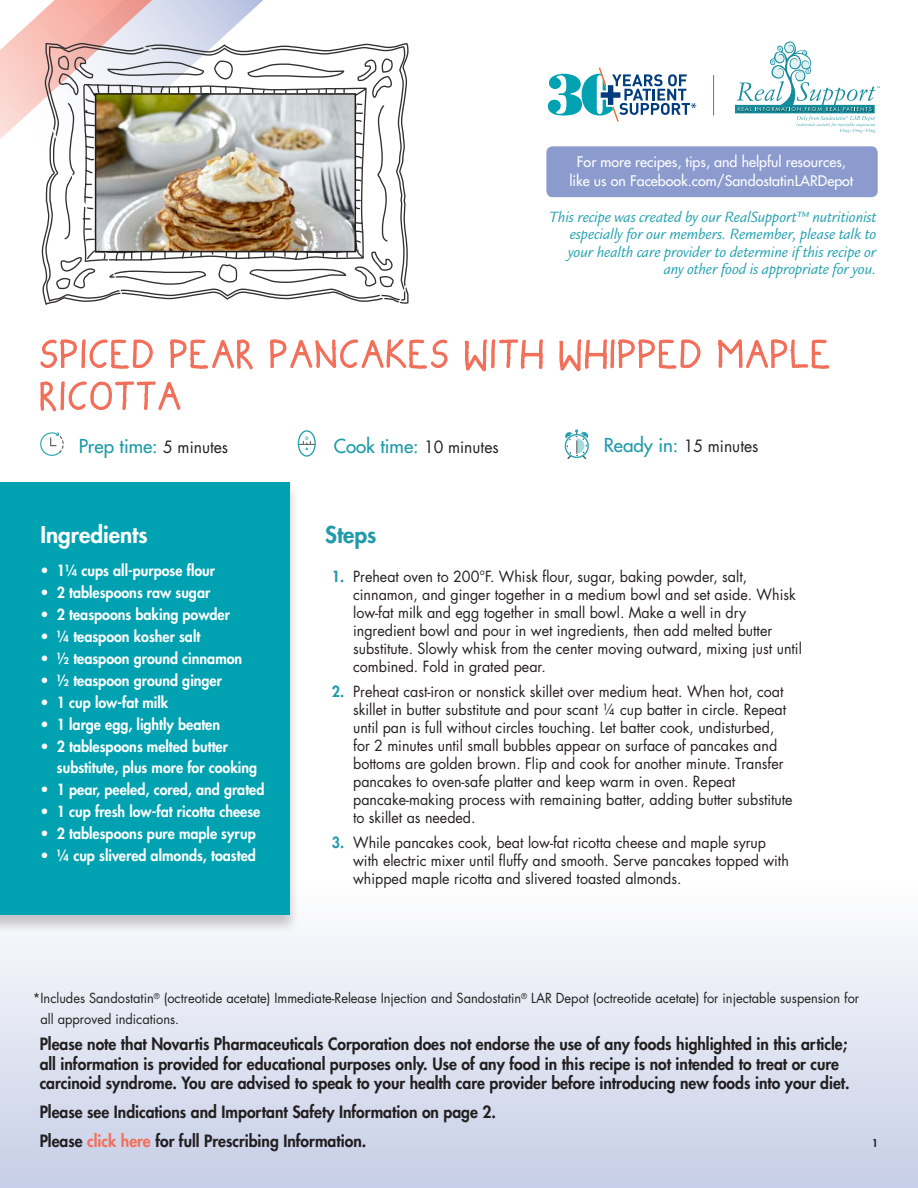
<style>
.page{position:relative;width:918px;height:1188px;background:#fff}
.page>*{position:absolute;margin:0;border:0;box-sizing:border-box;transform-origin:0 0}
.Ingredients_head{font:800 22.5px "Futura Std";color:#fff}
.Ingredients_head-2{font:800 22.5px "Futura Std";color:#1e9aa9}
.Sub_Head{font:500 18.75px "Futura Std";color:#1e9aa9}
.Copy{font:800 16.5px/19.5px "Futura Std";color:#231f20;scale:.95 1}
.Sub_Head-2{font:16.5px "Futura Std";color:#231f20;scale:.95 1}
.Callout{font:italic 16.2px/17.2px "Legacy Sans";letter-spacing:-.005em;color:#24a2b1;text-align:right}
.Copy-2{font:15px/18px "Futura Std";color:#231f20;scale:.95 1}
.Ingredients_bullets{font:800 15px/21px "Futura Std";color:#fff;scale:.95 1}
.t1{font:500 14.25px/18.5px "Futura Std";color:#fff;text-align:center}
.t2{font:700 14.25px "DINOT";color:#013d7d}
.Copy-3{font:13.5px/20.5px "Futura Std";color:#231f20;scale:.95 1}
.Copy-4{font:800 10.5px "Futura Std";color:#231f20;scale:.95 1}
.t3{font:4.95px "Arial Rounded MT Bold";color:#24a2b1}
.s1{font-weight:500;font-size:18.75px;color:#1e9aa9}
.s2{font-weight:400;font-size:16.5px;color:#231f20}
.s3{font-weight:800;color:#1e9aa9}
.s4{color:#f26f5a}
</style>
<div class="page">
<div style="left:0;top:883px;width:918px;height:305px;background:linear-gradient(to bottom,#fefefe,#c6cee7)"></div>
<svg style="left:0;top:44px;width:7px;height:95px"></svg>
<svg style="left:7px;top:0;width:256px;height:133px"></svg>
<div style="left:0;top:481px;width:300px;height:453px;background:#231f20;opacity:.25"></div>
<div style="left:0;top:482px;width:289px;height:432px;background:#00a2b2"></div>
<svg style="left:40px;top:339px;width:113px;height:30px"></svg>
<svg style="left:170px;top:339px;width:83px;height:31px"></svg>
<svg style="left:270px;top:339px;width:178px;height:30px"></svg>
<svg style="left:464px;top:339px;width:79px;height:33px"></svg>
<svg style="left:559px;top:339px;width:142px;height:33px"></svg>
<svg style="left:718px;top:339px;width:112px;height:30px"></svg>
<svg style="left:40px;top:381px;width:141px;height:31px"></svg>
<svg style="left:40px;top:432px;width:24px;height:24px"></svg>
<svg style="left:298px;top:441px;width:16px;height:9px"></svg>
<div style="left:298px;top:430px;width:18px;height:27px;border:1px solid #24a2b1;border-radius:50%"></div>
<div style="left:565px;top:434px;width:24px;height:24px;border:1px solid #24a2b1;border-radius:50%"></div>
<svg style="left:565px;top:429px;width:23px;height:30px"></svg>
<svg style="left:735px;top:42px;width:145px;height:91px"></svg>
<div style="left:546px;top:146px;width:332px;height:51px;background:#8b9bce;border-radius:6px"></div>
<hr style="left:713px;top:75px;width:1px;height:41px;background:#1e9aa9">
<svg style="left:548px;top:68px;width:142px;height:54px"></svg>
<svg style="left:42px;top:43px;width:367px;height:262px"></svg>
<img style="left:98px;top:96px;width:255px;height:153px">
<div style="left:95px;top:93px;width:261px;height:159px;border:2px solid #231f20"></div>
<p class="t2" style="left:691px;top:99px;width:7px">*</p>
<p class="t1" style="left:569px;top:153px;width:285px">For more recipes, tips, and helpful resources, like us on Facebook.com/SandostatinLARDepot</p>
<p class="Callout" style="left:549px;top:209px;width:329px">This recipe was created by our RealSupport™ nutritionist especially for our members. Remember, please talk to your health care provider to determine if this recipe or any other food is appropriate for you.</p>
<p class="t3" style="left:305px;top:436px;width:4px">0</p>
<p class="Sub_Head-2" style="left:604px;top:436px;width:164px"><span class="s1">Ready in:</span> 15 minutes</p>
<p class="Sub_Head" style="left:79px;top:434px;width:151px">Prep time: <span class="s2">5 minutes</span></p>
<p class="Sub_Head" style="left:334px;top:434px;width:167px">Cook time: <span class="s2">10 minutes</span></p>
<p class="Ingredients_head" style="left:40px;top:521px;width:109px">Ingredients</p>
<p class="Ingredients_bullets" style="left:40px;top:560px;width:185px">• 1¼ cups all-purpose flour</p>
<p class="Ingredients_bullets" style="left:40px;top:582px;width:180px">• 2 tablespoons raw sugar</p>
<p class="Ingredients_bullets" style="left:40px;top:604px;width:201px">• 2 teaspoons baking powder</p>
<p class="Ingredients_bullets" style="left:40px;top:626px;width:170px">• ¼ teaspoon kosher salt</p>
<p class="Ingredients_bullets" style="left:40px;top:648px;width:214px">• ½ teaspoon ground cinnamon</p>
<p class="Ingredients_bullets" style="left:40px;top:670px;width:193px">• ½ teaspoon ground ginger</p>
<p class="Ingredients_bullets" style="left:40px;top:692px;width:136px">• 1 cup low-fat milk</p>
<p class="Ingredients_bullets" style="left:40px;top:714px;width:191px">• 1 large egg, lightly beaten</p>
<p class="Ingredients_bullets" style="left:57px;top:736px;width:212px;text-indent:-16px">• 2 tablespoons melted butter substitute, plus more for cooking</p>
<p class="Ingredients_bullets" style="left:40px;top:779px;width:237px">• 1 pear, peeled, cored, and grated</p>
<p class="Ingredients_bullets" style="left:40px;top:801px;width:233px">• 1 cup fresh low-fat ricotta cheese</p>
<p class="Ingredients_bullets" style="left:40px;top:823px;width:228px">• 2 tablespoons pure maple syrup</p>
<p class="Ingredients_bullets" style="left:40px;top:845px;width:228px">• ¼ cup slivered almonds, toasted</p>
<p class="Ingredients_head-2" style="left:325px;top:521px;width:53px">Steps</p>
<p class="Copy-2" style="left:353px;top:567px;width:474px;text-indent:-21px"><span class="s3">1.</span> Preheat oven to 200°F. Whisk flour, sugar, baking powder, salt, cinnamon, and ginger together in a medium bowl and set aside. Whisk low-fat milk and egg together in small bowl. Make a well in dry ingredient bowl and pour in wet ingredients, then add melted butter substitute. Slowly whisk from the center moving outward, mixing just until combined. Fold in grated pear.</p>
<p class="Copy-2" style="left:353px;top:683px;width:464px;text-indent:-21px"><span class="s3">2.</span> Preheat cast-iron or nonstick skillet over medium heat. When hot, coat skillet in butter substitute and pour scant ¼ cup batter in circle. Repeat until pan is full without circles touching. Let batter cook, undisturbed, for 2 minutes until small bubbles appear on surface of pancakes and bottoms are golden brown. Flip and cook for another minute. Transfer pancakes to oven-safe platter and keep warm in oven. Repeat pancake-making process with remaining batter, adding butter substitute to skillet as needed.</p>
<p class="Copy-2" style="left:353px;top:834px;width:460px;text-indent:-21px"><span class="s3">3.</span> While pancakes cook, beat low-fat ricotta cheese and maple syrup with electric mixer until fluffy and smooth. Serve pancakes topped with whipped maple ricotta and slivered toasted almonds.</p>
<p class="Copy-3" style="left:41px;top:988px;width:863px;text-indent:-8px">*Includes Sandostatin<sup>®</sup> (octreotide acetate) Immediate-Release Injection and Sandostatin<sup>®</sup> LAR Depot (octreotide acetate) for injectable suspension for all approved indications.</p>
<p class="Copy" style="left:40px;top:1034px;width:854px">Please note that Novartis Pharmaceuticals Corporation does not endorse the use of any foods highlighted in this article; all information is provided for educational purposes only. Use of any food in this recipe is not intended to treat or cure carcinoid syndrome. You are advised to speak to your health care provider before introducing new foods into your diet.</p>
<p class="Copy" style="left:40px;top:1102px;width:482px">Please see Indications and Important Safety Information on page 2.</p>
<p class="Copy" style="left:40px;top:1131px;width:345px">Please <span class="s4">click here</span> for full Prescribing Information.</p>
<p class="Copy-4" style="left:872px;top:1137px;width:8px">1</p>
</div>
